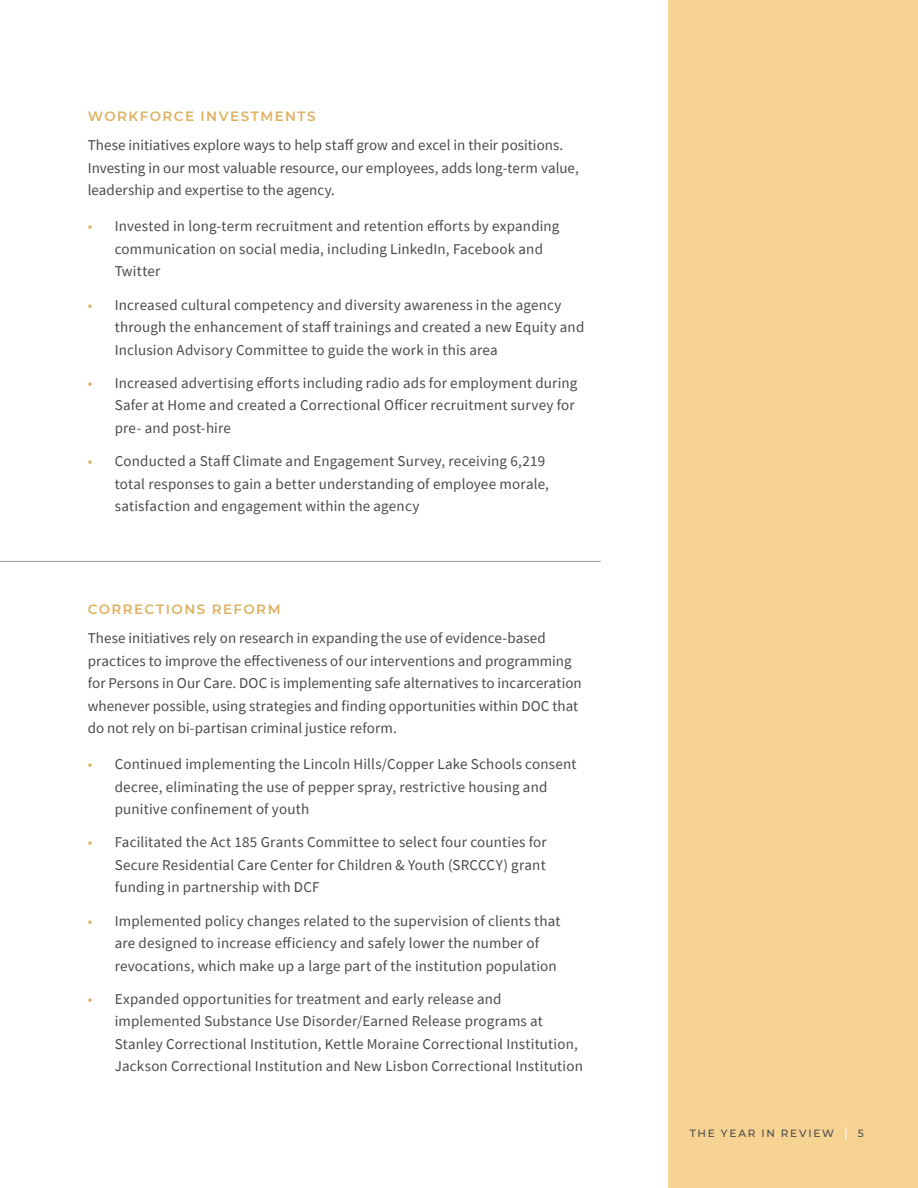
<style>
.page{position:relative;width:918px;height:1188px;background:#fff}
.page>*{position:absolute;margin:0;border:0;box-sizing:border-box;transform-origin:0 0}
.Body__dark{font:15px/22.5px "Source Sans Pro";letter-spacing:.01em;color:#4a4a4a}
.Subhead__semibold{font:600 13.5px "Montserrat";letter-spacing:.11em;color:#dfb160}
.Footnote{font:500 10.5px "Montserrat";letter-spacing:.17em;color:#4a4a4a}
.s1{color:#dfb160}
.s2{font-size:13.65px;color:#fff}
</style>
<div class="page">
<div style="left:668px;top:0;width:250px;height:1188px;background:#f6d293"></div>
<hr style="left:0;top:561px;width:601px;height:1px;background:#939598">
<p class="Subhead__semibold" style="left:88px;top:107px;width:230px">WORKFORCE INVESTMENTS</p>
<p class="Body__dark" style="left:88px;top:134px;width:493px">These initiatives explore ways to help staff grow and excel in their positions.<br>Investing in our most valuable resource, our employees, adds long-term value, leadership and expertise to the agency.</p>
<p class="Body__dark" style="left:115px;top:215px;width:446px;text-indent:-27px"><span class="s1">•</span> Invested in long-term recruitment and retention efforts by expanding communication on social media, including LinkedIn, Facebook and<br>Twitter</p>
<p class="Body__dark" style="left:115px;top:293px;width:471px;text-indent:-27px"><span class="s1">•</span> Increased cultural competency and diversity awareness in the agency through the enhancement of staff trainings and created a new Equity and<br>Inclusion Advisory Committee to guide the work in this area</p>
<p class="Body__dark" style="left:115px;top:372px;width:464px;text-indent:-27px"><span class="s1">•</span> Increased advertising efforts including radio ads for employment during<br>Safer at Home and created a Correctional Officer recruitment survey for pre- and post-hire</p>
<p class="Body__dark" style="left:115px;top:450px;width:436px;text-indent:-27px"><span class="s1">•</span> Conducted a Staff Climate and Engagement Survey, receiving 6,219 total responses to gain a better understanding of employee morale, satisfaction and engagement within the agency</p>
<p class="Subhead__semibold" style="left:88px;top:599px;width:194px">CORRECTIONS REFORM</p>
<p class="Body__dark" style="left:88px;top:627px;width:496px">These initiatives rely on research in expanding the use of evidence-based practices to improve the effectiveness of our interventions and programming for Persons in Our Care. DOC is implementing safe alternatives to incarceration whenever possible, using strategies and finding opportunities within DOC that do not rely on bi-partisan criminal justice reform.</p>
<p class="Body__dark" style="left:115px;top:753px;width:463px;text-indent:-27px"><span class="s1">•</span> Continued implementing the Lincoln Hills/Copper Lake Schools consent decree, eliminating the use of pepper spray, restrictive housing and punitive confinement of youth</p>
<p class="Body__dark" style="left:115px;top:831px;width:434px;text-align:justify;text-indent:-27px"><span class="s1">•</span> Facilitated the Act 185 Grants Committee to select four counties for Secure Residential Care Center for Children &amp; Youth (SRCCCY) grant funding in partnership with DCF</p>
<p class="Body__dark" style="left:115px;top:909px;width:447px;text-indent:-27px"><span class="s1">•</span> Implemented policy changes related to the supervision of clients that are designed to increase efficiency and safely lower the number of revocations, which make up a large part of the institution population</p>
<p class="Body__dark" style="left:115px;top:988px;width:470px;text-indent:-27px"><span class="s1">•</span> Expanded opportunities for treatment and early release and implemented Substance Use Disorder/Earned Release programs at Stanley Correctional Institution, Kettle Moraine Correctional Institution, Jackson Correctional Institution and New Lisbon Correctional Institution</p>
<p class="Footnote" style="left:690px;top:1126px;width:176px">THE YEAR IN REVIEW <span class="s2">|</span> 5</p>
</div>
